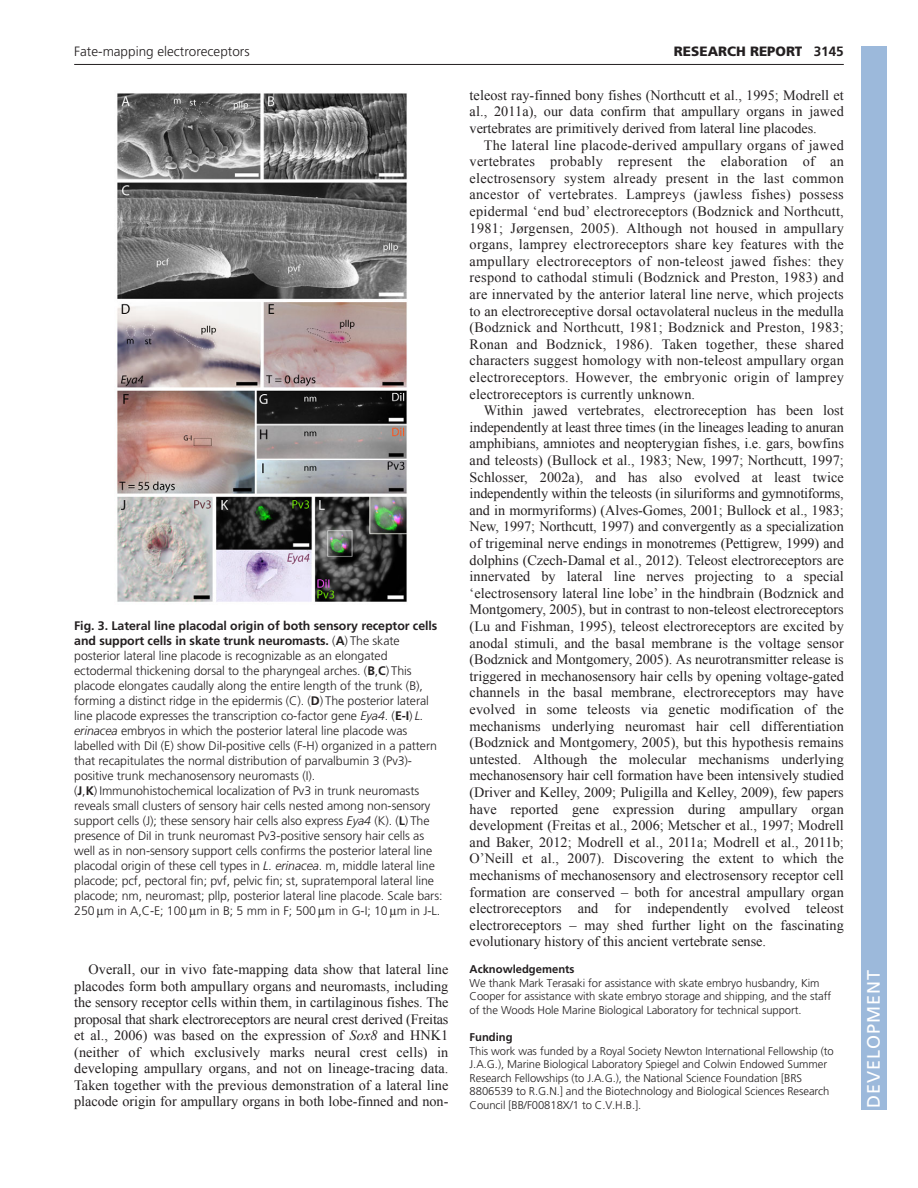
<style>
.page{position:relative;width:918px;height:1188px;background:#fff}
.page>*{position:absolute;margin:0;border:0;box-sizing:border-box;transform-origin:0 0}
.t1{font:18px "Frutiger LT Std";letter-spacing:.055em;color:#fff}
.t2{font:14.25px/16.6px "Times New Roman";letter-spacing:-.005em;color:#231f20;text-align:justify}
.t3{font:300 13.5px "Frutiger LT Std";color:#231f20}
.t4{font:900 13.5px "Frutiger LT Std";color:#231f20}
.t5{font:300 12.3px/15px "Frutiger LT Std";letter-spacing:-.005em;color:#231f20}
.t6{font:300 11.25px/13.6px "Frutiger LT Std";letter-spacing:-.005em;color:#231f20}
.t7{font:700 11.25px "Frutiger LT Std";color:#231f20}
.s1{font-weight:700}
.s2{font-style:italic}
</style>
<div class="page">
<hr style="left:74px;top:64px;width:770px;height:1px;background:#231f20">
<img style="left:117px;top:93px;width:290px;height:509px">
<div style="left:861px;top:46px;width:25px;height:1064px;background:#9cb9db"></div>
<p class="t3" style="left:74px;top:46px;width:177px">Fate-mapping electroreceptors</p>
<p class="t4" style="left:674px;top:45px;width:171px">RESEARCH REPORT <span class="s1">3145</span></p>
<p class="t2" style="left:470px;top:87px;width:376px">teleost ray-finned bony fishes (Northcutt et al., 1995; Modrell et al., 2011a), our data confirm that ampullary organs in jawed vertebrates are primitively derived from lateral line placodes.</p>
<p class="t2" style="left:470px;top:136px;width:376px;text-indent:14px">The lateral line placode-derived ampullary organs of jawed vertebrates probably represent the elaboration of an electrosensory system already present in the last common ancestor of vertebrates. Lampreys (jawless fishes) possess epidermal ‘end bud’ electroreceptors (Bodznick and Northcutt, 1981; Jørgensen, 2005). Although not housed in ampullary organs, lamprey electroreceptors share key features with the ampullary electroreceptors of non-teleost jawed fishes: they respond to cathodal stimuli (Bodznick and Preston, 1983) and are innervated by the anterior lateral line nerve, which projects to an electroreceptive dorsal octavolateral nucleus in the medulla (Bodznick and Northcutt, 1981; Bodznick and Preston, 1983; Ronan and Bodznick, 1986). Taken together, these shared characters suggest homology with non-teleost ampullary organ electroreceptors. However, the embryonic origin of lamprey electroreceptors is currently unknown.</p>
<p class="t2" style="left:470px;top:402px;width:376px;text-indent:14px">Within jawed vertebrates, electroreception has been lost independently at least three times (in the lineages leading to anuran amphibians, amniotes and neopterygian fishes, i.e. gars, bowfins and teleosts) (Bullock et al., 1983; New, 1997; Northcutt, 1997; Schlosser, 2002a), and has also evolved at least twice independently within the teleosts (in siluriforms and gymnotiforms, and in mormyriforms) (Alves-Gomes, 2001; Bullock et al., 1983; New, 1997; Northcutt, 1997) and convergently as a specialization of trigeminal nerve endings in monotremes (Pettigrew, 1999) and dolphins (Czech-Damal et al., 2012). Teleost electroreceptors are innervated by lateral line nerves projecting to a special ‘electrosensory lateral line lobe’ in the hindbrain (Bodznick and Montgomery, 2005), but in contrast to non-teleost electroreceptors (Lu and Fishman, 1995), teleost electroreceptors are excited by anodal stimuli, and the basal membrane is the voltage sensor (Bodznick and Montgomery, 2005). As neurotransmitter release is triggered in mechanosensory hair cells by opening voltage-gated channels in the basal membrane, electroreceptors may have evolved in some teleosts via genetic modification of the mechanisms underlying neuromast hair cell differentiation (Bodznick and Montgomery, 2005), but this hypothesis remains untested. Although the molecular mechanisms underlying mechanosensory hair cell formation have been intensively studied (Driver and Kelley, 2009; Puligilla and Kelley, 2009), few papers have reported gene expression during ampullary organ development (Freitas et al., 2006; Metscher et al., 1997; Modrell and Baker, 2012; Modrell et al., 2011a; Modrell et al., 2011b; O’Neill et al., 2007). Discovering the extent to which the mechanisms of mechanosensory and electrosensory receptor cell formation are conserved – both for ancestral ampullary organ electroreceptors and for independently evolved teleost electroreceptors – may shed further light on the fascinating evolutionary history of this ancient vertebrate sense.</p>
<p class="t7" style="left:470px;top:965px;width:106px">Acknowledgements</p>
<p class="t6" style="left:470px;top:977px;width:363px">We thank Mark Terasaki for assistance with skate embryo husbandry, Kim<br>Cooper for assistance with skate embryo storage and shipping, and the staff of the Woods Hole Marine Biological Laboratory for technical support.</p>
<p class="t7" style="left:470px;top:1033px;width:45px">Funding</p>
<p class="t6" style="left:470px;top:1045px;width:366px">This work was funded by a Royal Society Newton International Fellowship (to J.A.G.), Marine Biological Laboratory Spiegel and Colwin Endowed Summer Research Fellowships (to J.A.G.), the National Science Foundation [BRS 8806539 to R.G.N.] and the Biotechnology and Biological Sciences Research Council [BB/F00818X/1 to C.V.H.B.].</p>
<p class="t5" style="left:74px;top:619px;width:370px"><span class="s1">Fig. 3. Lateral line placodal origin of both sensory receptor cells and support cells in skate trunk neuromasts.</span> (<span class="s1">A</span>) The skate posterior lateral line placode is recognizable as an elongated ectodermal thickening dorsal to the pharyngeal arches. (<span class="s1">B</span>,<span class="s1">C</span>) This placode elongates caudally along the entire length of the trunk (B), forming a distinct ridge in the epidermis (C). (<span class="s1">D</span>) The posterior lateral line placode expresses the transcription co-factor gene <span class="s2">Eya4</span>. (<span class="s1">E-I</span>) <span class="s2">L. erinacea</span> embryos in which the posterior lateral line placode was labelled with DiI (E) show DiI-positive cells (F-H) organized in a pattern that recapitulates the normal distribution of parvalbumin 3 (Pv3)- positive trunk mechanosensory neuromasts (I).<br>(<span class="s1">J</span>,<span class="s1">K</span>) Immunohistochemical localization of Pv3 in trunk neuromasts reveals small clusters of sensory hair cells nested among non-sensory support cells (J); these sensory hair cells also express <span class="s2">Eya4</span> (K). (<span class="s1">L</span>) The presence of DiI in trunk neuromast Pv3-positive sensory hair cells as well as in non-sensory support cells confirms the posterior lateral line placodal origin of these cell types in <span class="s2">L. erinacea</span>. m, middle lateral line placode; pcf, pectoral fin; pvf, pelvic fin; st, supratemporal lateral line placode; nm, neuromast; pllp, posterior lateral line placode. Scale bars:<br>250 m in A,C-E; 100 m in B; 5 mm in F; 500 m in G-I; 10 m in J-L.</p>
<p class="t2" style="left:74px;top:961px;width:376px;text-indent:14px">Overall, our in vivo fate-mapping data show that lateral line placodes form both ampullary organs and neuromasts, including the sensory receptor cells within them, in cartilaginous fishes. The proposal that shark electroreceptors are neural crest derived (Freitas et al., 2006) was based on the expression of <span class="s2">Sox8</span> and HNK1 (neither of which exclusively marks neural crest cells) in developing ampullary organs, and not on lineage-tracing data.<br>Taken together with the previous demonstration of a lateral line placode origin for ampullary organs in both lobe-finned and non-</p>
<p class="t1" style="left:863px;top:1108px;width:140px;rotate:-90deg">DEVELOPMENT</p>
</div>
